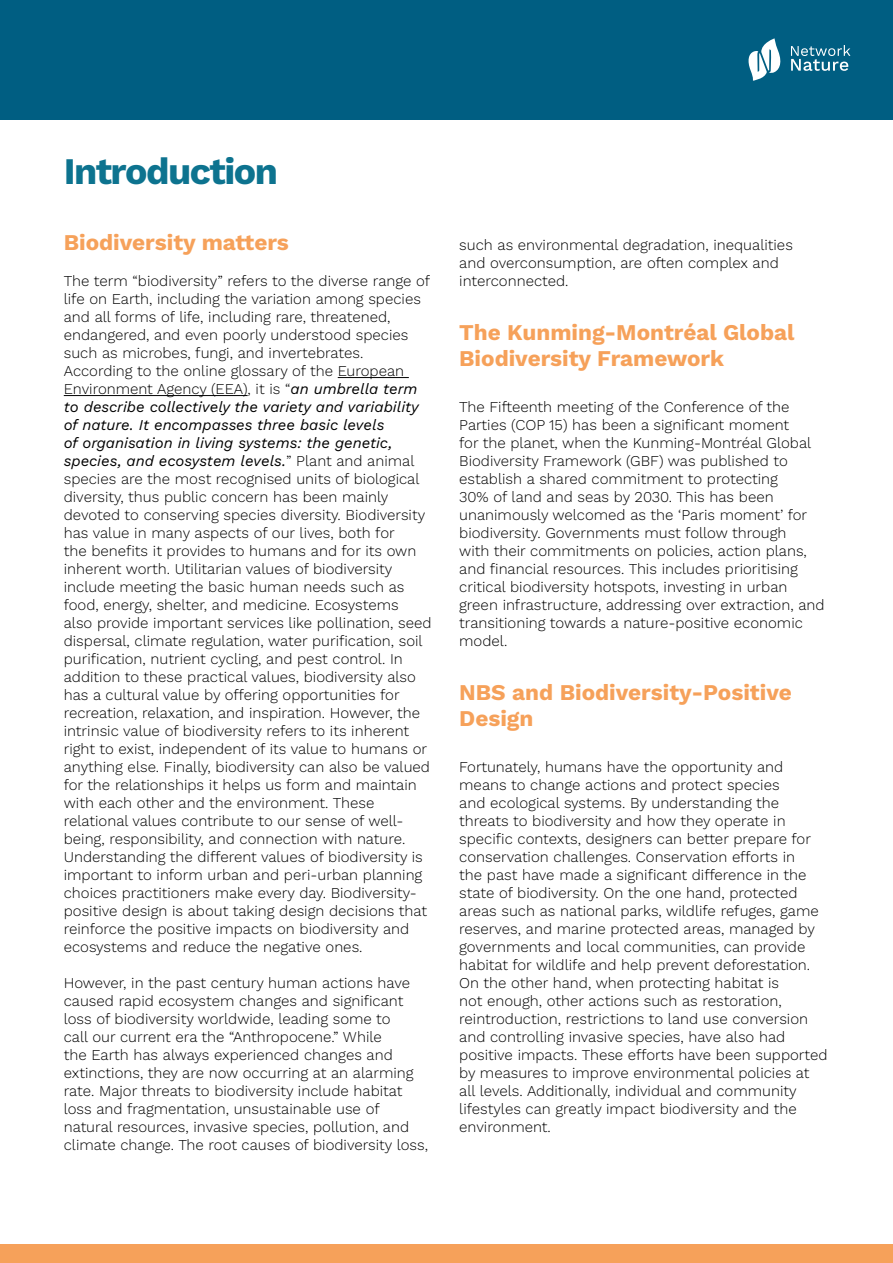
<style>
.page{position:relative;width:893px;height:1263px;background:#fff}
.page>*{position:absolute;margin:0;border:0;box-sizing:border-box;transform-origin:0 0}
.H01{font:700 37.5px "Work Sans";letter-spacing:-.04em;color:#0d738f}
.H02{font:700 22.5px/25.5px "Work Sans";color:#f6a15a}
.RAW{font:300 15px/18px "Work Sans";color:#000}
.s1{font-weight:400;font-style:italic}
</style>
<div class="page">
<div style="left:0;top:0;width:893px;height:119px;background:#005e82"></div>
<div style="left:0;top:1244px;width:893px;height:18px;background:#f6a15a"></div>
<svg style="left:791px;top:45px;width:59px;height:26px"></svg>
<svg style="left:748px;top:38px;width:33px;height:43px"></svg>
<hr style="left:338px;top:377px;width:71px;height:1px;background:#000">
<hr style="left:64px;top:395px;width:184px;height:1px;background:#000">
<p class="H01" style="left:64px;top:142px;width:216px">Introduction</p>
<p class="H02" style="left:64px;top:229px;width:227px">Biodiversity matters</p>
<p class="RAW" style="left:64px;top:271px;width:369px">The term “biodiversity” refers to the diverse range of life on Earth, including the variation among species and all forms of life, including rare, threatened, endangered, and even poorly understood species such as microbes, fungi, and invertebrates.<br>According to the online glossary of the European Environment Agency (EEA), it is “<span class="s1">an umbrella term to describe collectively the variety and variability of nature. It encompasses three basic levels<br>of organisation in living systems: the genetic, species, and ecosystem levels.</span>” Plant and animal species are the most recognised units of biological diversity, thus public concern has been mainly devoted to conserving species diversity. Biodiversity has value in many aspects of our lives, both for<br>the benefits it provides to humans and for its own inherent worth. Utilitarian values of biodiversity include meeting the basic human needs such as food, energy, shelter, and medicine. Ecosystems<br>also provide important services like pollination, seed dispersal, climate regulation, water purification, soil purification, nutrient cycling, and pest control. In addition to these practical values, biodiversity also has a cultural value by offering opportunities for recreation, relaxation, and inspiration. However, the intrinsic value of biodiversity refers to its inherent right to exist, independent of its value to humans or anything else. Finally, biodiversity can also be valued for the relationships it helps us form and maintain with each other and the environment. These relational values contribute to our sense of well&shy;being, responsibility, and connection with nature.<br>Understanding the different values of biodiversity is important to inform urban and peri-urban planning choices practitioners make every day. Biodiversity&shy;positive design is about taking design decisions that reinforce the positive impacts on biodiversity and ecosystems and reduce the negative ones.</p>
<p class="RAW" style="left:64px;top:973px;width:366px">However, in the past century human actions have caused rapid ecosystem changes and significant loss of biodiversity worldwide, leading some to<br>call our current era the “Anthropocene.” While<br>the Earth has always experienced changes and extinctions, they are now occurring at an alarming rate. Major threats to biodiversity include habitat loss and fragmentation, unsustainable use of natural resources, invasive species, pollution, and climate change. The root causes of biodiversity loss,</p>
<p class="RAW" style="left:459px;top:235px;width:335px">such as environmental degradation, inequalities and overconsumption, are often complex and interconnected.</p>
<p class="H02" style="left:459px;top:319px;width:337px">The Kunming-Montréal Global<br>Biodiversity Framework</p>
<p class="RAW" style="left:459px;top:397px;width:367px">The Fifteenth meeting of the Conference of the Parties (COP 15) has been a significant moment<br>for the planet, when the Kunming-Montréal Global Biodiversity Framework (GBF) was published to establish a shared commitment to protecting<br>30% of land and seas by 2030. This has been unanimously welcomed as the ‘Paris moment’ for biodiversity. Governments must follow through<br>with their commitments on policies, action plans, and financial resources. This includes prioritising critical biodiversity hotspots, investing in urban green infrastructure, addressing over extraction, and transitioning towards a nature-positive economic model.</p>
<p class="H02" style="left:459px;top:679px;width:334px">NBS and Biodiversity-Positive<br>Design</p>
<p class="RAW" style="left:459px;top:757px;width:370px">Fortunately, humans have the opportunity and means to change actions and protect species<br>and ecological systems. By understanding the threats to biodiversity and how they operate in specific contexts, designers can better prepare for conservation challenges. Conservation efforts in<br>the past have made a significant difference in the state of biodiversity. On the one hand, protected areas such as national parks, wildlife refuges, game reserves, and marine protected areas, managed by governments and local communities, can provide habitat for wildlife and help prevent deforestation.<br>On the other hand, when protecting habitat is<br>not enough, other actions such as restoration, reintroduction, restrictions to land use conversion and controlling invasive species, have also had positive impacts. These efforts have been supported by measures to improve environmental policies at all levels. Additionally, individual and community lifestyles can greatly impact biodiversity and the environment.</p>
</div>
